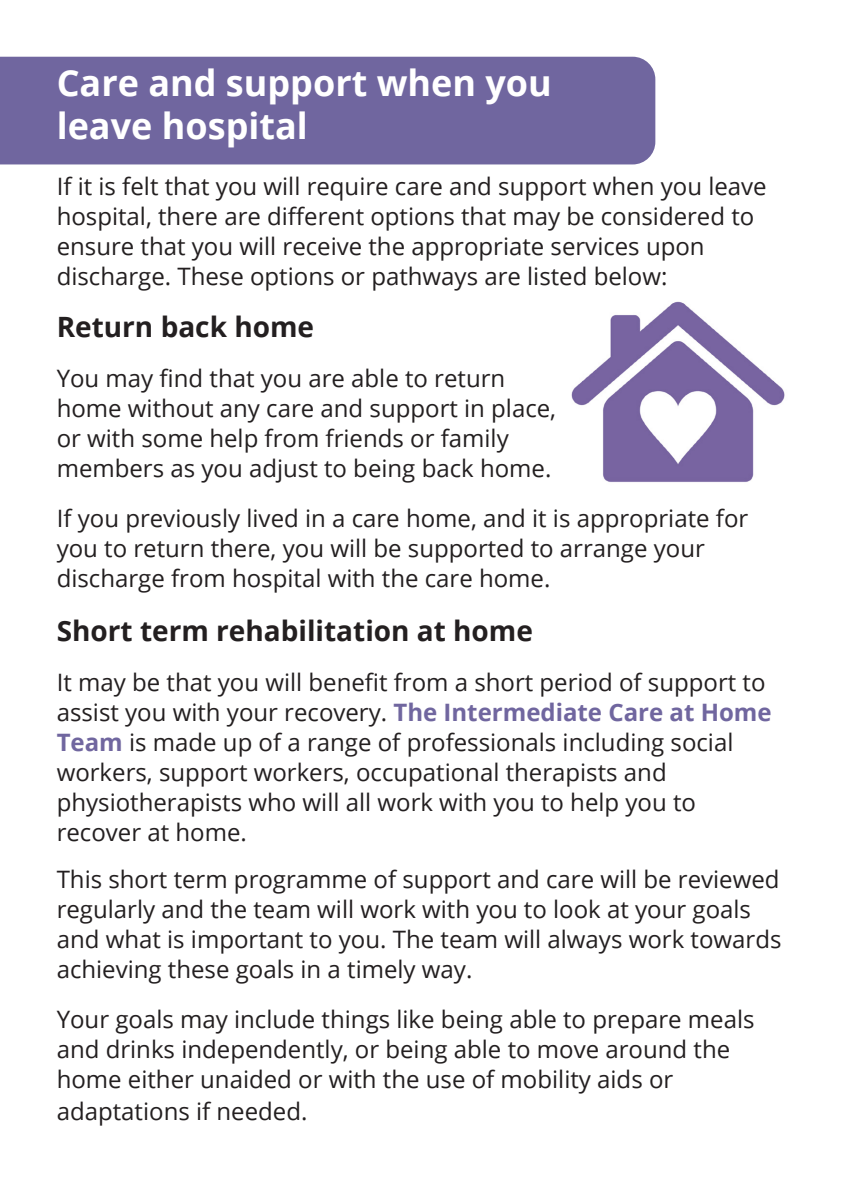
<style>
.page{position:relative;width:842px;height:1191px;background:#fff}
.page>*{position:absolute;margin:0;border:0;box-sizing:border-box;transform-origin:0 0}
.t1{font:700 36px "Open Sans";color:#fff}
.t2{font:700 28px "Open Sans";color:#231f20}
.t3{font:24px/30px "Open Sans";color:#231f20}
.s1{font-weight:700;color:#70669f}
</style>
<div class="page">
<img style="left:571px;top:301px;width:214px;height:181px">
<div style="left:0;top:57px;width:655px;height:107px;background:#70669f"></div>
<p class="t1" style="left:57px;top:57px;width:497px">Care and support when you</p>
<p class="t1" style="left:57px;top:100px;width:253px">leave hospital</p>
<p class="t3" style="left:57px;top:171px;width:711px">If it is felt that you will require care and support when you leave hospital, there are different options that may be considered to ensure that you will receive the appropriate services upon</p>
<p class="t3" style="left:57px;top:261px;width:612px">discharge. These options or pathways are listed below:</p>
<p class="t2" style="left:57px;top:307px;width:259px">Return back home</p>
<p class="t3" style="left:57px;top:363px;width:450px">You may find that you are able to return</p>
<p class="t3" style="left:57px;top:393px;width:501px">home without any care and support in place,</p>
<p class="t3" style="left:57px;top:423px;width:454px">or with some help from friends or family</p>
<p class="t3" style="left:57px;top:453px;width:496px">members as you adjust to being back home.</p>
<p class="t3" style="left:57px;top:503px;width:693px">If you previously lived in a care home, and it is appropriate for you to return there, you will be supported to arrange your</p>
<p class="t3" style="left:57px;top:563px;width:495px">discharge from hospital with the care home.</p>
<p class="t2" style="left:57px;top:611px;width:478px">Short term rehabilitation at home</p>
<p class="t3" style="left:57px;top:667px;width:716px">It may be that you will benefit from a short period of support to assist you with your recovery. <span class="s1">The Intermediate Care at Home Team</span> is made up of a range of professionals including social workers, support workers, occupational therapists and</p>
<p class="t3" style="left:57px;top:787px;width:641px">physiotherapists who will all work with you to help you to</p>
<p class="t3" style="left:57px;top:817px;width:192px">recover at home.</p>
<p class="t3" style="left:57px;top:863px;width:726px">This short term programme of support and care will be reviewed regularly and the team will work with you to look at your goals and what is important to you. The team will always work towards achieving these goals in a timely way.</p>
<p class="t3" style="left:57px;top:1003px;width:699px">Your goals may include things like being able to prepare meals and drinks independently, or being able to move around the home either unaided or with the use of mobility aids or</p>
<p class="t3" style="left:57px;top:1095px;width:252px">adaptations if needed.</p>
</div>
